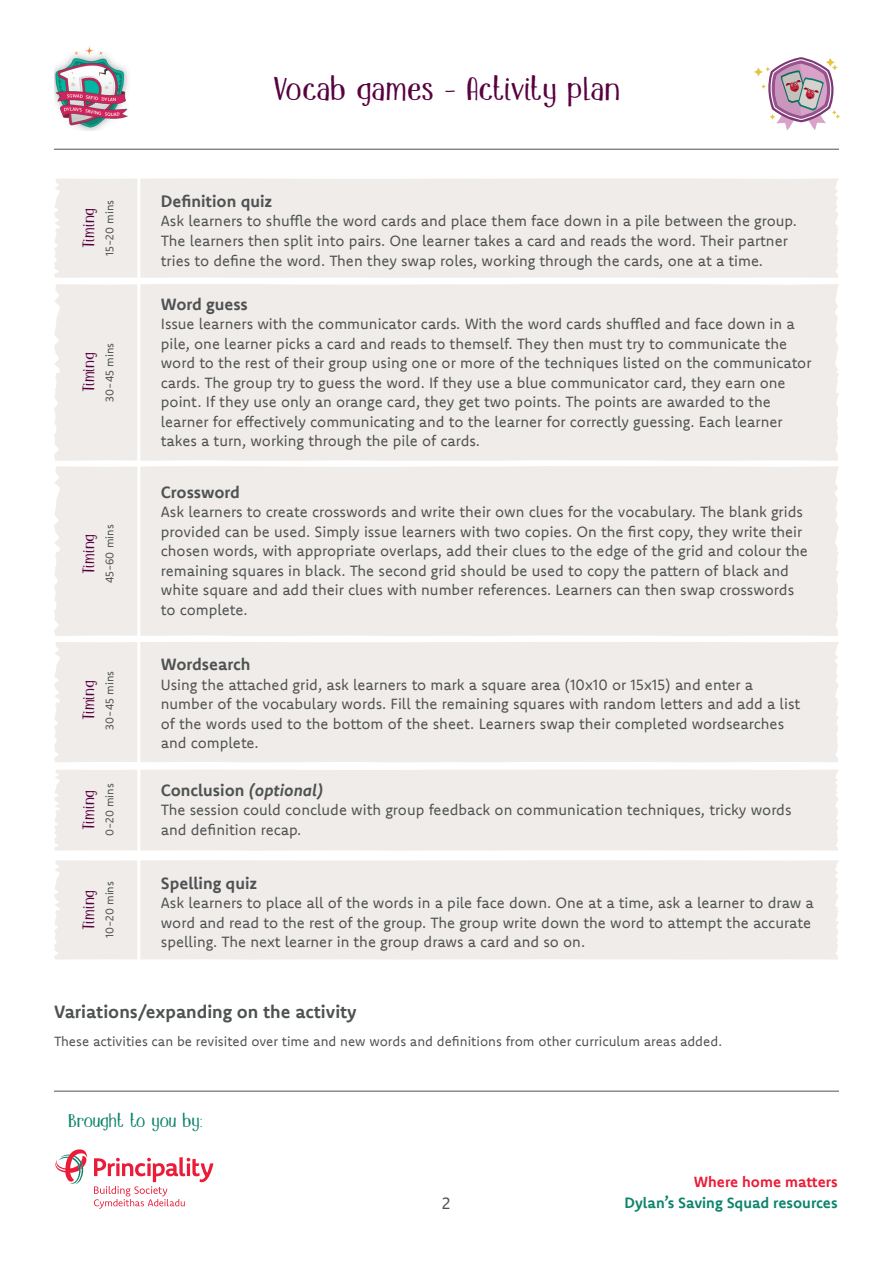
<style>
.page{position:relative;width:893px;height:1263px;background:#fff}
.page>*{position:absolute;margin:0;border:0;box-sizing:border-box;transform-origin:0 0}
.t1{font:28.5px "DK Mandolin";letter-spacing:-.02em;color:#58023f}
.t2{font:700 18px "Komet";color:#4f5252}
.t3{font:700 16.5px "Komet";color:#4f5252}
.t4{font:16.5px "Komet";color:#4f5252}
.t5{font:16.35px "DK Mandolin";letter-spacing:-.035em;color:#0e846d}
.t6{font:15px/19.5px "Komet";color:#4f5252}
.t7{font:700 15px "Komet";color:#0e846d}
.t8{font:700 15px "Komet";color:#ea1c38}
.t9{font:14.1px "DK Mandolin";color:#58013f}
.t10{font:13.5px "Komet";color:#4f5252}
.t11{font:11.1px "Komet";color:#4f5252}
.s1{font-style:italic}
</style>
<div class="page">
<svg style="left:55px;top:1149px;width:158px;height:60px"></svg>
<hr style="left:54px;top:1091px;width:785px;height:1px;background:#4f5252">
<div style="left:54px;top:642px;width:785px;height:120px;background:#efecea"></div>
<div style="left:54px;top:770px;width:785px;height:81px;background:#efecea"></div>
<div style="left:54px;top:178px;width:785px;height:100px;background:#efecea"></div>
<div style="left:54px;top:860px;width:785px;height:99px;background:#efecea"></div>
<div style="left:54px;top:466px;width:785px;height:170px;background:#efecea"></div>
<div style="left:54px;top:284px;width:785px;height:177px;background:#efecea"></div>
<hr style="left:137px;top:68px;width:3px;height:904px;background:#fff">
<hr style="left:54px;top:149px;width:785px;height:1px;background:#4f5252">
<img style="left:54px;top:46px;width:75px;height:84px">
<svg style="left:754px;top:57px;width:86px;height:73px"></svg>
<p class="t9" style="left:79px;top:248px;width:41px;rotate:-90deg">Timing</p>
<p class="t11" style="left:102px;top:256px;width:57px;rotate:-90deg">15-20 mins</p>
<p class="t9" style="left:79px;top:392px;width:41px;rotate:-90deg">Timing</p>
<p class="t11" style="left:102px;top:401px;width:60px;rotate:-90deg">30-45 mins</p>
<p class="t9" style="left:79px;top:574px;width:41px;rotate:-90deg">Timing</p>
<p class="t11" style="left:102px;top:583px;width:60px;rotate:-90deg">45-60 mins</p>
<p class="t9" style="left:79px;top:720px;width:41px;rotate:-90deg">Timing</p>
<p class="t11" style="left:102px;top:729px;width:60px;rotate:-90deg">30-45 mins</p>
<p class="t9" style="left:79px;top:830px;width:41px;rotate:-90deg">Timing</p>
<p class="t11" style="left:102px;top:836px;width:54px;rotate:-90deg">0-20 mins</p>
<p class="t9" style="left:79px;top:930px;width:41px;rotate:-90deg">Timing</p>
<p class="t11" style="left:102px;top:938px;width:59px;rotate:-90deg">10-20 mins</p>
<h1 class="t1" style="left:273px;top:70px;width:349px">Vocab games - Activity plan</h1>
<p class="t3" style="left:161px;top:190px;width:113px">Definition quiz</p>
<p class="t6" style="left:161px;top:211px;width:638px">Ask learners to shuffle the word cards and place them face down in a pile between the group.<br>The learners then split into pairs. One learner takes a card and reads the word. Their partner tries to define the word. Then they swap roles, working through the cards, one at a time.</p>
<p class="t3" style="left:161px;top:293px;width:89px">Word guess</p>
<p class="t6" style="left:161px;top:314px;width:652px">Issue learners with the communicator cards. With the word cards shuffled and face down in a pile, one learner picks a card and reads to themself. They then must try to communicate the word to the rest of their group using one or more of the techniques listed on the communicator cards. The group try to guess the word. If they use a blue communicator card, they earn one point. If they use only an orange card, they get two points. The points are awarded to the learner for effectively communicating and to the learner for correctly guessing. Each learner takes a turn, working through the pile of cards.</p>
<p class="t3" style="left:161px;top:481px;width:81px">Crossword</p>
<p class="t6" style="left:161px;top:502px;width:649px">Ask learners to create crosswords and write their own clues for the vocabulary. The blank grids provided can be used. Simply issue learners with two copies. On the first copy, they write their chosen words, with appropriate overlaps, add their clues to the edge of the grid and colour the remaining squares in black. The second grid should be used to copy the pattern of black and white square and add their clues with number references. Learners can then swap crosswords to complete.</p>
<p class="t3" style="left:161px;top:654px;width:91px">Wordsearch</p>
<p class="t6" style="left:161px;top:674px;width:641px">Using the attached grid, ask learners to mark a square area (10x10 or 15x15) and enter a number of the vocabulary words. Fill the remaining squares with random letters and add a list of the words used to the bottom of the sheet. Learners swap their completed wordsearches and complete.</p>
<p class="t3" style="left:161px;top:779px;width:164px">Conclusion <span class="s1">(optional)</span></p>
<p class="t6" style="left:161px;top:800px;width:632px">The session could conclude with group feedback on communication techniques, tricky words and definition recap.</p>
<p class="t3" style="left:161px;top:872px;width:98px">Spelling quiz</p>
<p class="t6" style="left:161px;top:893px;width:654px">Ask learners to place all of the words in a pile face down. One at a time, ask a learner to draw a word and read to the rest of the group. The group write down the word to attempt the accurate spelling. The next learner in the group draws a card and so on.</p>
<p class="t2" style="left:54px;top:1000px;width:304px">Variations/expanding on the activity</p>
<p class="t10" style="left:54px;top:1033px;width:670px">These activities can be revisited over time and new words and definitions from other curriculum areas added.</p>
<p class="t5" style="left:68px;top:1110px;width:136px">Brought to you by:</p>
<p class="t4" style="left:442px;top:1192px;width:10px">2</p>
<p class="t8" style="left:694px;top:1172px;width:145px">Where home matters</p>
<p class="t7" style="left:624px;top:1193px;width:215px">Dylan’s Saving Squad resources</p>
</div>
